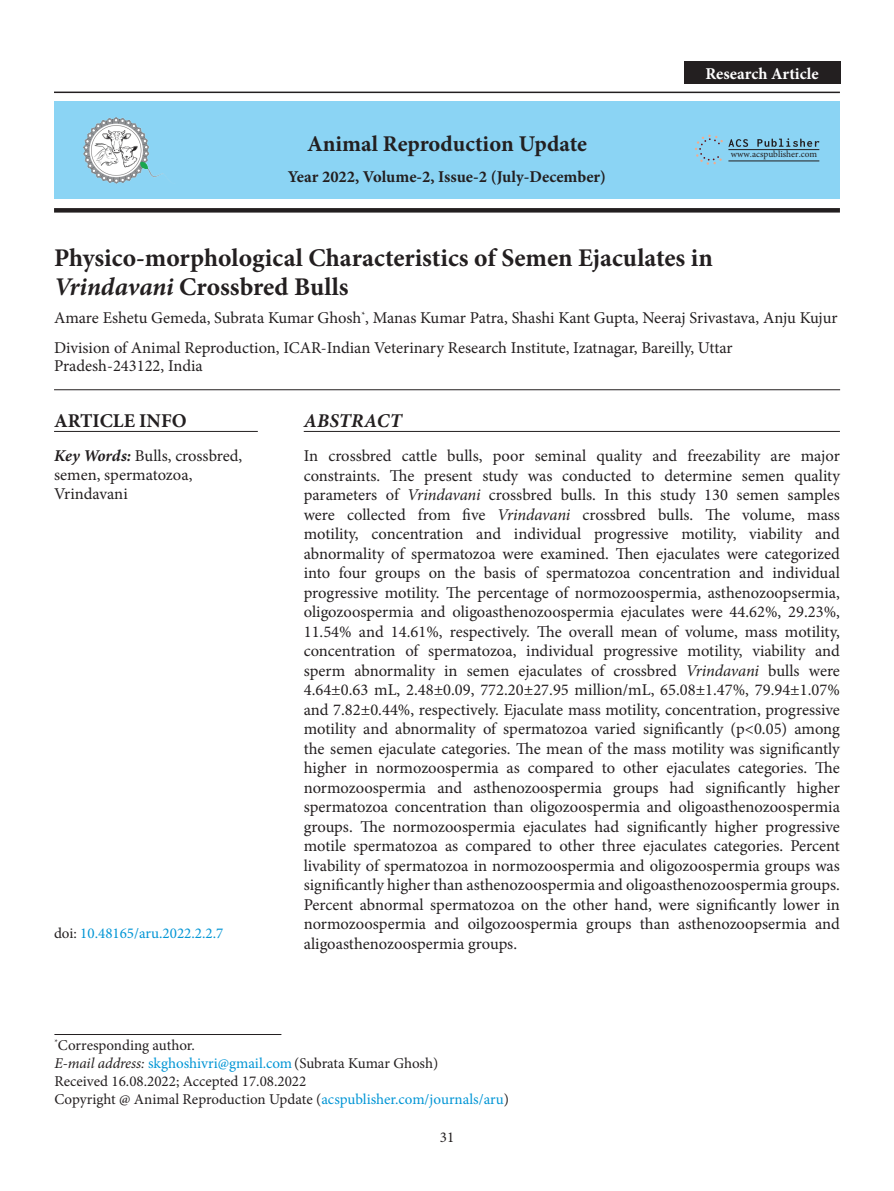
<style>
.page{position:relative;width:894px;height:1191px;background:#fff}
.page>*{position:absolute;margin:0;border:0;box-sizing:border-box;transform-origin:0 0}
.article_title{font:700 25.5px/28.5px "Minion Pro";color:#231f20}
.t1{font:700 22.5px "Minion Pro";color:#231f20}
.Article_Info{font:700 19.5px "Minion Pro";color:#231f20}
.Abstract{font:italic 700 19.5px "Minion Pro";letter-spacing:.01em;color:#231f20}
.abstract_text{font:16.5px/19.5px "Minion Pro";color:#231f20;text-align:justify}
.author_name{font:16.5px/18px "Minion Pro";letter-spacing:-.005em;color:#231f20}
.Article_info_text{font:16.5px/19px "Minion Pro";color:#231f20}
.t2{font:700 16.5px "Minion Pro";color:#231f20}
.t3{font:700 16.5px "Minion Pro";color:#fff}
.Email_Section{font:15px "Minion Pro";color:#231f20}
.Email_Section-2{font:15px "Minion Pro";color:#0095d5}
.Corresponding_author{font:15px "Minion Pro";letter-spacing:-.005em;color:#231f20}
.t4{font:9.3px "Minion Pro";color:#231f20}
.s1{font-style:italic}
.s2{font-weight:700;font-style:italic}
.s3{color:#231f20}
.s4{font-style:italic;color:#231f20}
.s5{color:#0095d5}
</style>
<div class="page">
<hr style="left:54px;top:431px;width:204px;height:1px;background:#231f20">
<hr style="left:303px;top:431px;width:536px;height:1px;background:#231f20">
<hr style="left:54px;top:1033px;width:227px;height:1px;background:#231f20">
<hr style="left:54px;top:92px;width:785px;height:1px;background:#231f20">
<svg style="left:54px;top:208px;width:785px;height:4px;background:#272324"></svg>
<div style="left:54px;top:102px;width:785px;height:97px;background:#8bd4f4"></div>
<hr style="left:54px;top:389px;width:785px;height:1px;background:#231f20">
<div style="left:683px;top:62px;width:157px;height:22px;background:#231f20"></div>
<img style="left:83px;top:117px;width:81px;height:67px">
<svg style="left:728px;top:139px;width:19px;height:8px"></svg>
<svg style="left:757px;top:138px;width:62px;height:9px"></svg>
<svg style="left:695px;top:135px;width:27px;height:30px"></svg>
<hr style="left:728px;top:149px;width:91px;height:1px;background:#231f20">
<hr style="left:728px;top:160px;width:91px;height:1px;background:#231f20">
<p class="t1" style="left:307px;top:128px;width:281px">Animal Reproduction Update</p>
<p class="t2" style="left:288px;top:165px;width:319px">Year 2022, Volume-2, Issue-2 (July-December)</p>
<p class="t3" style="left:705px;top:62px;width:115px">Research Article</p>
<p class="t4" style="left:730px;top:148px;width:88px">www.acspublisher.com</p>
<p class="article_title" style="left:54px;top:244px;width:660px">Physico-morphological Characteristics of Semen Ejaculates in<br><span class="s1">Vrindavani</span> Crossbred Bulls</p>
<p class="author_name" style="left:54px;top:309px;width:784px">Amare Eshetu Gemeda, Subrata Kumar Ghosh<sup>*</sup>, Manas Kumar Patra, Shashi Kant Gupta, Neeraj Srivastava, Anju Kujur</p>
<p class="author_name" style="left:54px;top:339px;width:680px">Division of Animal Reproduction, ICAR-Indian Veterinary Research Institute, Izatnagar, Bareilly, Uttar<br>Pradesh-243122, India</p>
<p class="Article_Info" style="left:54px;top:406px;width:134px">ARTICLE INFO</p>
<p class="Article_info_text" style="left:54px;top:446px;width:190px"><span class="s2">Key Words:</span> Bulls, crossbred, semen, spermatozoa,<br>Vrindavani</p>
<p class="Abstract" style="left:304px;top:406px;width:99px">ABSTRACT</p>
<p class="abstract_text" style="left:303px;top:446px;width:537px">In crossbred cattle bulls, poor seminal quality and freezability are major constraints. The present study was conducted to determine semen quality parameters of <span class="s1">Vrindavani</span> crossbred bulls. In this study 130 semen samples were collected from five <span class="s1">Vrindavani</span> crossbred bulls. The volume, mass motility, concentration and individual progressive motility, viability and abnormality of spermatozoa were examined. Then ejaculates were categorized into four groups on the basis of spermatozoa concentration and individual progressive motility. The percentage of normozoospermia, asthenozoopsermia, oligozoospermia and oligoasthenozoospermia ejaculates were 44.62%, 29.23%, 11.54% and 14.61%, respectively. The overall mean of volume, mass motility, concentration of spermatozoa, individual progressive motility, viability and sperm abnormality in semen ejaculates of crossbred <span class="s1">Vrindavani</span> bulls were 4.64±0.63 mL, 2.48±0.09, 772.20±27.95 million/mL, 65.08±1.47%, 79.94±1.07% and 7.82±0.44%, respectively. Ejaculate mass motility, concentration, progressive motility and abnormality of spermatozoa varied significantly (p&lt;0.05) among the semen ejaculate categories. The mean of the mass motility was significantly higher in normozoospermia as compared to other ejaculates categories. The normozoospermia and asthenozoospermia groups had significantly higher spermatozoa concentration than oligozoospermia and oligoasthenozoospermia groups. The normozoospermia ejaculates had significantly higher progressive motile spermatozoa as compared to other three ejaculates categories. Percent livability of spermatozoa in normozoospermia and oligozoospermia groups was significantly higher than asthenozoospermia and oligoasthenozoospermia groups.<br>Percent abnormal spermatozoa on the other hand, were significantly lower in normozoospermia and oilgozoospermia groups than asthenozoopsermia and aligoasthenozoospermia groups.</p>
<p class="Email_Section-2" style="left:54px;top:922px;width:171px"><span class="s3">doi:</span> 10.48165/aru.2022.2.2.7</p>
<p class="Corresponding_author" style="left:54px;top:1034px;width:142px"><sup>*</sup>Corresponding author.</p>
<p class="Email_Section-2" style="left:54px;top:1052px;width:385px"><span class="s4">E-mail address:</span> skghoshivri@gmail.com<span class="s3">(Subrata Kumar Ghosh)</span></p>
<p class="Email_Section" style="left:54px;top:1070px;width:253px">Received 16.08.2022; Accepted 17.08.2022</p>
<p class="Email_Section" style="left:54px;top:1088px;width:456px">Copyright @ Animal Reproduction Update (<span class="s5">acspublisher.com/journals/aru</span>)</p>
<p class="Email_Section" style="left:439px;top:1127px;width:16px">31</p>
</div>
